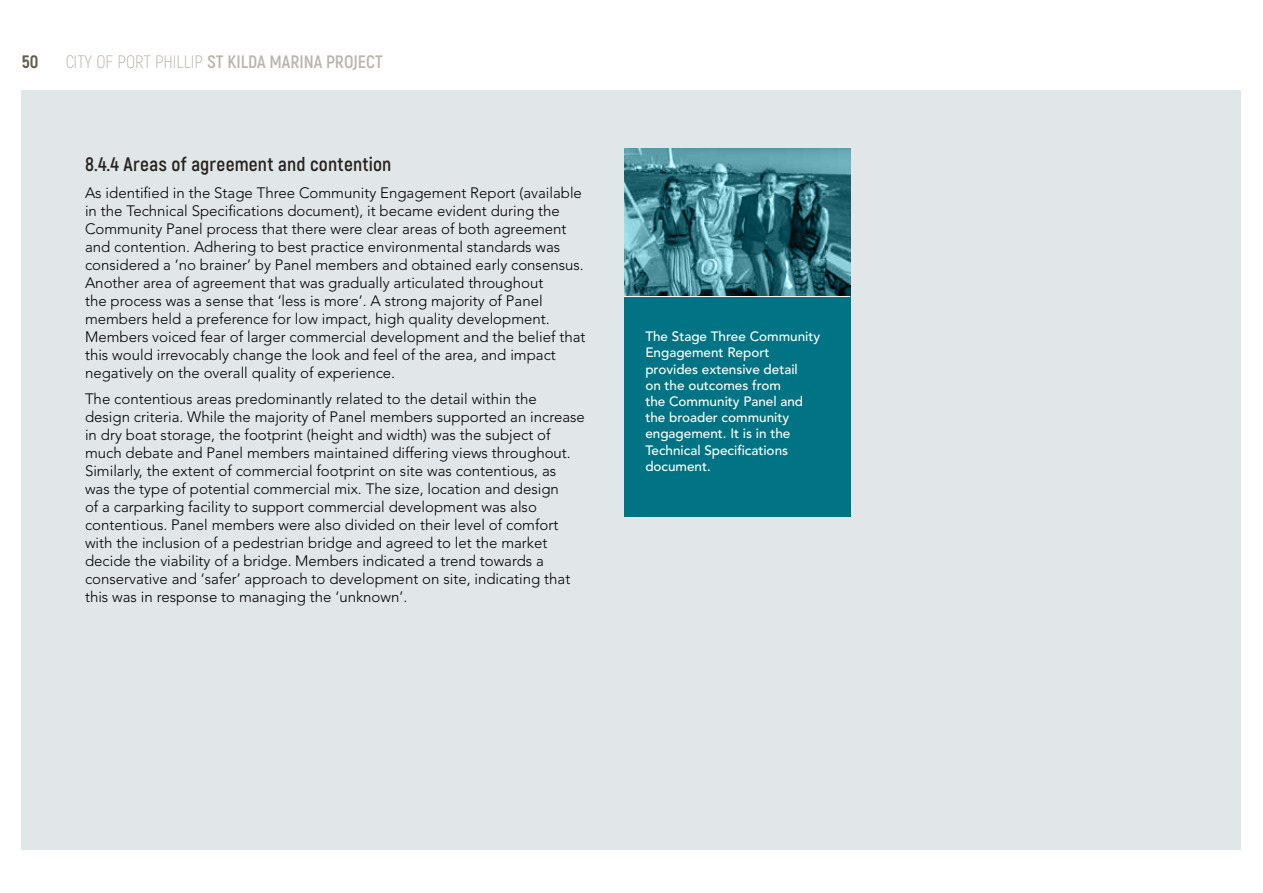
<style>
.page{position:relative;width:1263px;height:893px;background:#fff}
.page>*{position:absolute;margin:0;border:0;box-sizing:border-box;transform-origin:0 0}
.t1{font:700 19.5px "Akrobat";letter-spacing:.015em;color:#282320}
.t2{font:700 18px "Akrobat";color:#bbb5ad}
.t3{font:800 18px "Akrobat";color:#645d52}
.t4{font:300 15px/18px "Avenir LT Std";color:#000}
.t5{font:500 13.5px/16.2px "Avenir LT Std";color:#fff}
.s1{font-weight:300}
</style>
<div class="page">
<div style="left:22px;top:90px;width:1219px;height:759px;background:#e1e7e9"></div>
<div style="left:624px;top:148px;width:226px;height:368px;background:#007484"></div>
<hr style="left:624px;top:296px;width:226px;height:1px;background:#fff">
<svg style="left:624px;top:148px;width:226px;height:148px;background:#3f808b"></svg>
<p class="t3" style="left:22px;top:50px;width:18px">50</p>
<p class="t2" style="left:65px;top:51px;width:319px"><span class="s1">CITY OF PORT PHILLIP</span> ST KILDA MARINA PROJECT</p>
<h1 class="t1" style="left:85px;top:152px;width:308px">8.4.4 Areas of agreement and contention</h1>
<p class="t4" style="left:85px;top:184px;width:502px">As identified in the Stage Three Community Engagement Report (available in the Technical Specifications document), it became evident during the Community Panel process that there were clear areas of both agreement and contention. Adhering to best practice environmental standards was considered a ‘no brainer’ by Panel members and obtained early consensus.<br>Another area of agreement that was gradually articulated throughout<br>the process was a sense that ‘less is more’. A strong majority of Panel members held a preference for low impact, high quality development.<br>Members voiced fear of larger commercial development and the belief that this would irrevocably change the look and feel of the area, and impact negatively on the overall quality of experience.</p>
<p class="t4" style="left:85px;top:390px;width:501px">The contentious areas predominantly related to the detail within the design criteria. While the majority of Panel members supported an increase in dry boat storage, the footprint (height and width) was the subject of much debate and Panel members maintained differing views throughout.<br>Similarly, the extent of commercial footprint on site was contentious, as<br>was the type of potential commercial mix. The size, location and design<br>of a carparking facility to support commercial development was also contentious. Panel members were also divided on their level of comfort with the inclusion of a pedestrian bridge and agreed to let the market decide the viability of a bridge. Members indicated a trend towards a conservative and ‘safer’ approach to development on site, indicating that this was in response to managing the ‘unknown’.</p>
<p class="t5" style="left:645px;top:329px;width:176px">The Stage Three Community<br>Engagement Report provides extensive detail<br>on the outcomes from<br>the Community Panel and the broader community engagement. It is in the<br>Technical Specifications document.</p>
</div>
